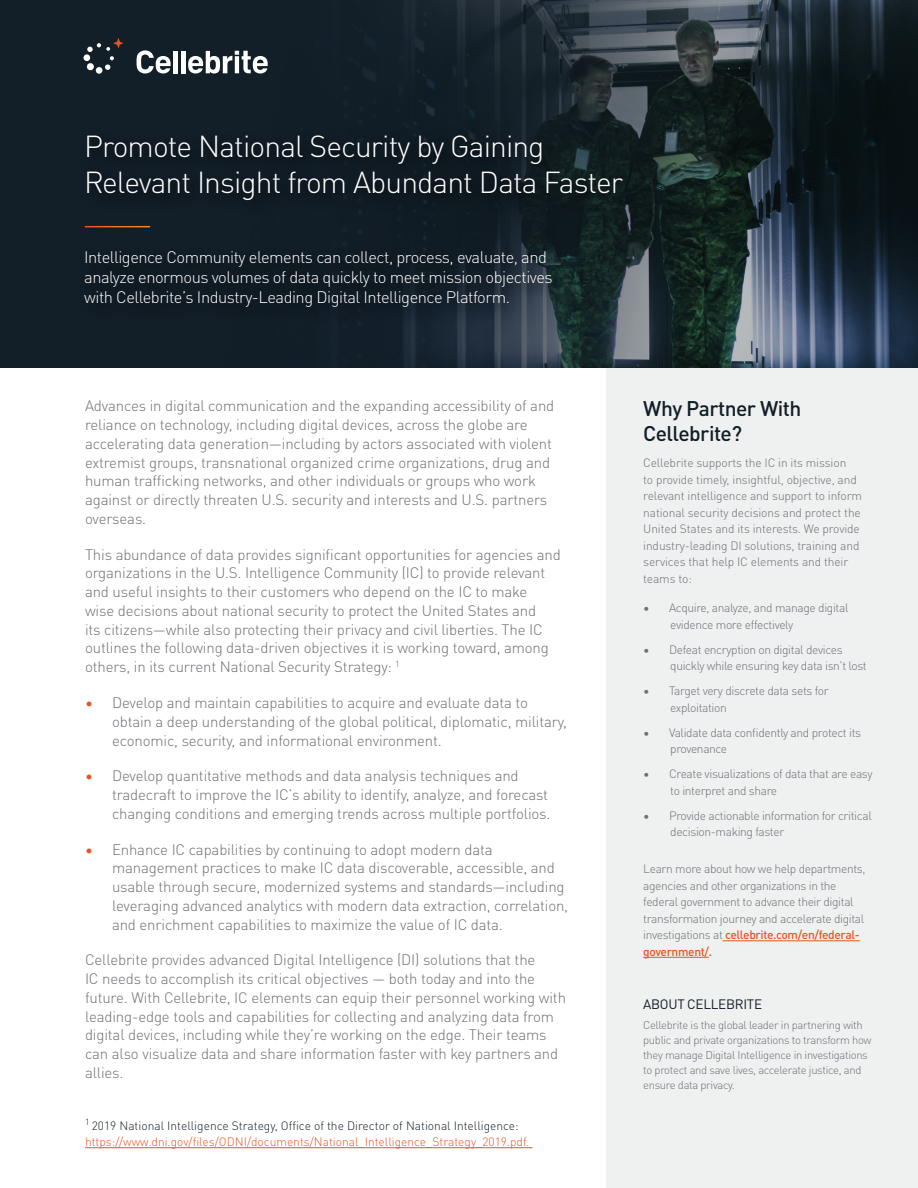
<style>
.page{position:relative;width:918px;height:1188px;background:#fff}
.page>*{position:absolute;margin:0;border:0;box-sizing:border-box;transform-origin:0 0}
.t1{font:300 30px/36px "DIN Pro";letter-spacing:-.03em;color:#fff}
.t2{font:500 21px/25.2px "DIN Pro";letter-spacing:-.025em;color:#121e28}
.t3{font:300 16.5px/19.8px "DIN Pro";letter-spacing:-.03em;color:#fff}
.t4{font:300 15px/18.8px "DIN Pro";letter-spacing:-.01em;color:#6e6e75}
.t5{font:15px "DIN Pro";color:#e75525}
.t6{font:13.5px "DIN Pro";letter-spacing:-.02em;color:#121e28}
.t7{font:300 12px/25px "DIN Pro";letter-spacing:-.03em;color:#6d6e75}
.t8{font:300 12px/16.5px "DIN Pro";letter-spacing:-.01em;color:#6d6e75}
.t9{font:300 12px "DIN Pro";color:#e75525}
.t10{font:300 12px "DIN Pro";color:#121e28}
.t11{font:500 12px "DIN Pro";letter-spacing:-.03em;color:#e75525}
.t12{font:300 11.25px/15px "DIN Pro";letter-spacing:-.03em;color:#6d6e75}
.t13{font:300 8.7px "DIN Pro";color:#6e6e75}
.t14{font:300 8.7px "DIN Pro";color:#121e28}
.s1{font-size:15px}
.s2{color:#6d6e75}
.s3{font-weight:300;color:#6d6e75}
</style>
<div class="page">
<svg style="left:0;top:0;width:918px;height:368px;background:#1d2931"></svg>
<div style="left:80px;top:127px;width:561px;height:92px;background:#101b23"></div>
<div style="left:78px;top:244px;width:493px;height:81px;background:#000;opacity:.87"></div>
<hr style="left:85px;top:226px;width:65px;height:1px;background:#fff">
<div style="left:606px;top:368px;width:312px;height:820px;background:#eff0f0"></div>
<hr style="left:725px;top:940px;width:135px;height:1px;background:#e75525">
<hr style="left:643px;top:957px;width:66px;height:1px;background:#e75525">
<hr style="left:85px;top:1147px;width:447px;height:1px;background:#e75525">
<svg style="left:136px;top:50px;width:35px;height:24px"></svg>
<div style="left:173px;top:51px;width:5px;height:22px;background:#fff"></div>
<div style="left:181px;top:51px;width:5px;height:22px;background:#fff"></div>
<svg style="left:188px;top:51px;width:80px;height:23px"></svg>
<div style="left:96px;top:67px;width:6px;height:7px;background:#fff;border-radius:50%"></div>
<div style="left:84px;top:54px;width:6px;height:7px;background:#fff;border-radius:50%"></div>
<svg style="left:87px;top:38px;width:37px;height:32px"></svg>
<h1 class="t1" style="left:84px;top:126px;width:540px">Promote National Security by Gaining<br>Relevant Insight from Abundant Data Faster</h1>
<p class="t3" style="left:84px;top:246px;width:470px">Intelligence Community elements can collect, process, evaluate, and analyze enormous volumes of data quickly to meet mission objectives with Cellebrite s’ Industry-Leading Digital Intelligence Platform.</p>
<p class="t4" style="left:85px;top:396px;width:471px">Advances in digital communication and the expanding accessibility of and reliance on technology, including digital devices, across the globe are accelerating data generation—including by actors associated with violent extremist groups, transnational organized crime organizations, drug and human trafficking networks, and other individuals or groups who work against or directly threaten U .S. security and interests and U .S. partners overseas.</p>
<p class="t4" style="left:85px;top:544px;width:477px">This abundance of data provides significant opportunities for agencies and organizations in the U .S. Intelligence Community (IC) to provide relevant and useful insights to their customers who depend on the IC to make<br>wise decisions about national security to protect the United States and<br>its citizens—while also protecting their privacy and civil liberties. The IC outlines the following data-driven objectives isit working toward, among</p>
<p class="t13" style="left:387px;top:658px;width:14px">1<span class="s1">:</span></p>
<p class="t4" style="left:85px;top:656px;width:304px">others in, its current National Security Strategy</p>
<p class="t4" style="left:112px;top:692px;width:418px">Develop and maintain capabilities to acquire and evaluate data to</p>
<p class="t5" style="left:85px;top:691px;width:9px">•</p>
<p class="t5" style="left:85px;top:764px;width:9px">•</p>
<p class="t5" style="left:85px;top:838px;width:9px">•</p>
<p class="t4" style="left:112px;top:711px;width:456px">obtain a deep understanding of the global political, diplomatic, military, economic, security, and informational environment.</p>
<p class="t4" style="left:112px;top:766px;width:408px">Develop quantitative methods and data analysis techniques and</p>
<p class="t4" style="left:112px;top:784px;width:440px">tradecraft to improve the IC s’ ability to identify, analyze, and forecast changing conditions and emerging trends across multiple portfolios.</p>
<p class="t4" style="left:112px;top:839px;width:382px">Enhance IC capabilities by continuing to adopt modern data</p>
<p class="t4" style="left:112px;top:858px;width:458px">management practices to make IC data discoverable, accessible, and usable through secure, modernized systems and standards—including leveraging advanced analytics with modern data extraction, correlation, and enrichment capabilities to maximize the value of IC data.</p>
<p class="t4" style="left:85px;top:950px;width:483px">Cellebrite provides advanced Digital Intelligence (DI) solutions that the<br>IC needs to accomplish its critical objectives — both today and into the future. With Cellebrite IC, elements can equip their personnel working with leading-edge tools and capabilities for collecting and analyzing data from digital devices, including while they’re working on the edge. Their teams can also visualize data and share information faster with key partners and allies.</p>
<p class="t14" style="left:85px;top:1115px;width:6px">1</p>
<p class="t9" style="left:85px;top:1133px;width:446px">https://www.dni.gov/files/ODNI/documents/National_Intelligence_Strategy_2019.pdf.</p>
<p class="t10" style="left:92px;top:1116px;width:428px">2019 National Intelligence Strategy, Office of the Director of National Intelligence:</p>
<h2 class="t2" style="left:643px;top:395px;width:160px">Why Partner With<br>Cellebrite?</h2>
<p class="t8" style="left:643px;top:454px;width:220px">Cellebrite supports the IC in its mission<br>to provide timely, insightful, objective, and relevant intelligence and support to inform national security decisions and protect the United States and its interests. We provide industry-leading DI solutions, training and services that help IC elements and their teams to:</p>
<p class="t7" style="left:669px;top:594px;width:181px">Acquire, analyze, and manage digital</p>
<p class="t7" style="left:643px;top:594px;width:8px">•</p>
<p class="t7" style="left:643px;top:636px;width:8px">•</p>
<p class="t7" style="left:643px;top:677px;width:8px">•</p>
<p class="t7" style="left:643px;top:719px;width:8px">•</p>
<p class="t7" style="left:643px;top:761px;width:8px">•</p>
<p class="t7" style="left:643px;top:802px;width:8px">•</p>
<p class="t7" style="left:669px;top:611px;width:175px">evidence more effectively<br>Defeat encryption on digital devices</p>
<p class="t7" style="left:669px;top:652px;width:199px">quickly while ensuring key data isn t’ lost<br>Target very discrete data sets for</p>
<p class="t7" style="left:669px;top:694px;width:194px">exploitation<br>Validate data confidently and protect its</p>
<p class="t7" style="left:669px;top:735px;width:205px">provenance<br>Create visualizations of data that are easy</p>
<p class="t7" style="left:669px;top:777px;width:204px">to interpret and share<br>Provide actionable information for critical</p>
<p class="t7" style="left:670px;top:819px;width:116px">decision-making faster</p>
<p class="t7" style="left:643px;top:860px;width:224px;line-height:16.5px">Learn more about how we help departments, agencies and other organizations in the federal government to advance their digital transformation journey and accelerate digital</p>
<p class="t11" style="left:643px;top:942px;width:70px">government/<span class="s2">.</span></p>
<p class="t11" style="left:643px;top:926px;width:218px"><span class="s3">investigations at</span> cellebrite.com/en/federal-</p>
<p class="t6" style="left:643px;top:994px;width:120px">ABOUT CELLEBRITE</p>
<p class="t12" style="left:643px;top:1016px;width:230px">Cellebrite is the global leader in partnering with public and private organizations to transform how they manage Digital Intelligence in investigations to protect and save lives, accelerate justice, and ensure data privacy.</p>
</div>
